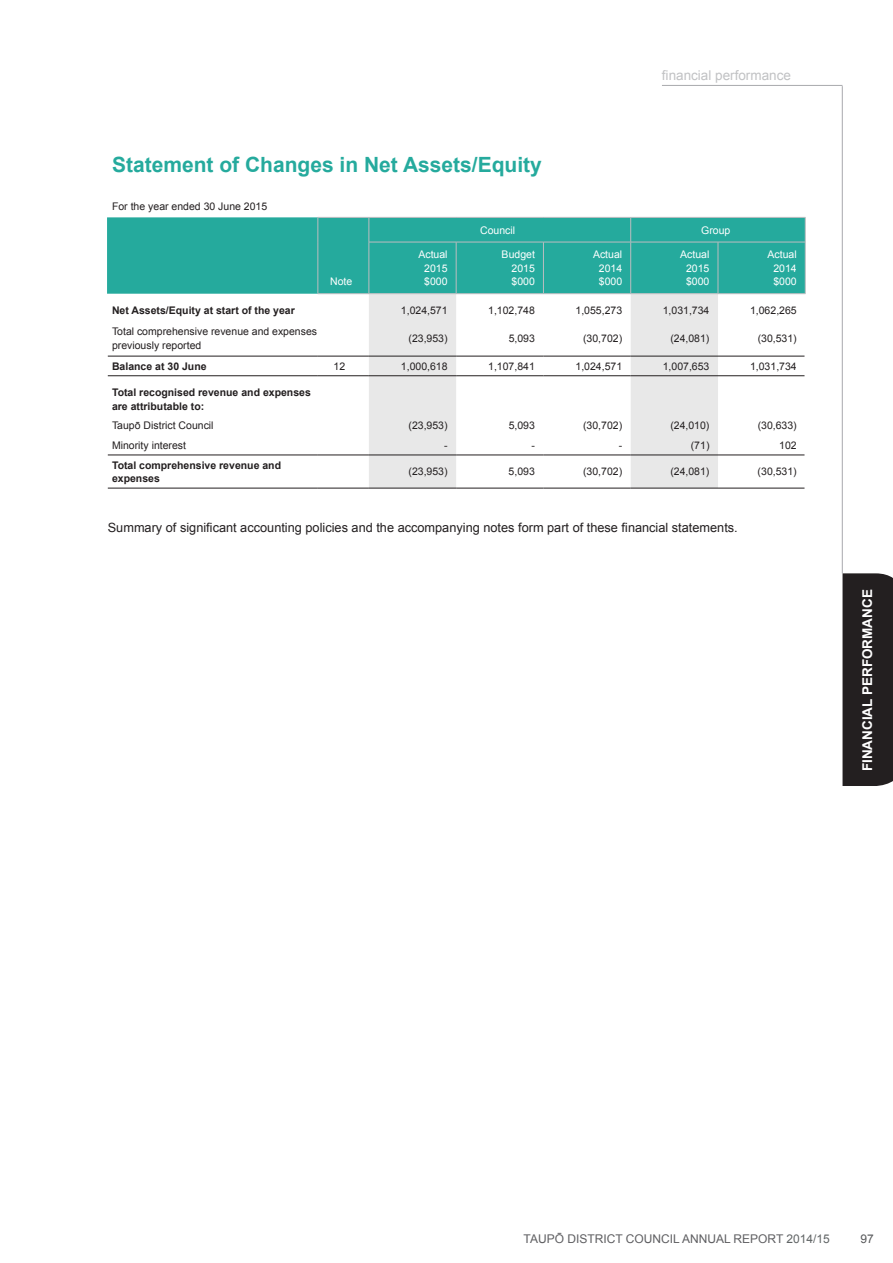
<style>
.page{position:relative;width:893px;height:1263px;background:#fff}
.page>*{position:absolute;margin:0;border:0;box-sizing:border-box;transform-origin:0 0}
.Heading_2{font:700 21px "Arial";color:#25aa9d}
.t1{font:700 13.5px "Arial";color:#fff}
.t2{font:13.5px "Arial";color:#c1c2c4}
.t3{font:12.75px "Arial";color:#231f20}
.t4{font:12px "Arial";color:#5f5f62}
.t5{font:12px "Arial";color:#57585a}
.t6{font:10.5px/13.5px "Arial";color:#231f20}
.t7{font:700 10.5px/13.5px "Arial";color:#231f20}
.t8{font:10.5px "Arial";color:#fff}
.s1{color:#606465}
</style>
<div class="page">
<hr style="left:842px;top:86px;width:1px;height:487px;background:#a8a9ad">
<div style="left:842px;top:573px;width:51px;height:213px;background:#231f20"></div>
<hr style="left:662px;top:85px;width:180px;height:1px;background:#a8a9ad">
<div style="left:107px;top:217px;width:698px;height:77px;background:#25aa9d"></div>
<svg style="left:369px;top:294px;width:349px;height:194px;fill:#e8e8e8"></svg>
<svg style="left:805px;top:218px;width:1px;height:24px"></svg>
<hr style="left:456px;top:242px;width:1px;height:51px;background:#bcbdc0">
<hr style="left:543px;top:242px;width:1px;height:51px;background:#bcbdc0">
<hr style="left:630px;top:242px;width:1px;height:51px;background:#bcbdc0">
<hr style="left:718px;top:242px;width:1px;height:51px;background:#bcbdc0">
<hr style="left:805px;top:242px;width:1px;height:51px;background:#bcbdc0">
<hr style="left:369px;top:293px;width:87px;height:1px;background:#bcbdc0">
<hr style="left:456px;top:293px;width:87px;height:1px;background:#bcbdc0">
<hr style="left:543px;top:293px;width:88px;height:1px;background:#bcbdc0">
<hr style="left:631px;top:293px;width:87px;height:1px;background:#bcbdc0">
<hr style="left:718px;top:293px;width:87px;height:1px;background:#bcbdc0">
<hr style="left:369px;top:217px;width:87px;height:1px;background:#bcbdc0">
<hr style="left:456px;top:217px;width:87px;height:1px;background:#bcbdc0">
<hr style="left:543px;top:217px;width:88px;height:1px;background:#bcbdc0">
<hr style="left:369px;top:242px;width:87px;height:1px;background:#bcbdc0">
<hr style="left:456px;top:242px;width:87px;height:1px;background:#bcbdc0">
<hr style="left:543px;top:242px;width:88px;height:1px;background:#bcbdc0">
<hr style="left:631px;top:217px;width:87px;height:1px;background:#bcbdc0">
<svg style="left:630px;top:218px;width:1px;height:24px"></svg>
<hr style="left:718px;top:217px;width:87px;height:1px;background:#bcbdc0">
<hr style="left:631px;top:242px;width:87px;height:1px;background:#bcbdc0">
<hr style="left:718px;top:242px;width:87px;height:1px;background:#bcbdc0">
<hr style="left:318px;top:217px;width:51px;height:1px;background:#bcbdc0">
<svg style="left:318px;top:218px;width:1px;height:24px"></svg>
<svg style="left:369px;top:218px;width:1px;height:24px"></svg>
<hr style="left:318px;top:242px;width:1px;height:51px;background:#bcbdc0">
<hr style="left:369px;top:242px;width:1px;height:51px;background:#bcbdc0">
<hr style="left:318px;top:293px;width:51px;height:1px;background:#bcbdc0">
<hr style="left:108px;top:356px;width:210px;height:1px;background:#231f20">
<hr style="left:318px;top:356px;width:51px;height:1px;background:#231f20">
<hr style="left:369px;top:356px;width:87px;height:1px;background:#231f20">
<hr style="left:456px;top:356px;width:87px;height:1px;background:#231f20">
<hr style="left:543px;top:356px;width:88px;height:1px;background:#231f20">
<hr style="left:631px;top:356px;width:87px;height:1px;background:#231f20">
<hr style="left:718px;top:356px;width:86px;height:1px;background:#231f20">
<hr style="left:108px;top:375px;width:210px;height:1px;background:#231f20">
<hr style="left:318px;top:375px;width:51px;height:1px;background:#231f20">
<hr style="left:369px;top:375px;width:87px;height:1px;background:#231f20">
<hr style="left:456px;top:375px;width:87px;height:1px;background:#231f20">
<hr style="left:543px;top:375px;width:88px;height:1px;background:#231f20">
<hr style="left:631px;top:375px;width:87px;height:1px;background:#231f20">
<hr style="left:718px;top:375px;width:86px;height:1px;background:#231f20">
<hr style="left:108px;top:455px;width:210px;height:1px;background:#231f20">
<hr style="left:318px;top:455px;width:51px;height:1px;background:#231f20">
<hr style="left:369px;top:455px;width:87px;height:1px;background:#231f20">
<hr style="left:456px;top:455px;width:87px;height:1px;background:#231f20">
<hr style="left:543px;top:455px;width:88px;height:1px;background:#231f20">
<hr style="left:631px;top:455px;width:87px;height:1px;background:#231f20">
<hr style="left:718px;top:455px;width:86px;height:1px;background:#231f20">
<hr style="left:108px;top:488px;width:210px;height:1px;background:#231f20">
<hr style="left:318px;top:488px;width:51px;height:1px;background:#231f20">
<hr style="left:369px;top:488px;width:87px;height:1px;background:#231f20">
<hr style="left:456px;top:488px;width:87px;height:1px;background:#231f20">
<hr style="left:543px;top:488px;width:88px;height:1px;background:#231f20">
<hr style="left:631px;top:488px;width:87px;height:1px;background:#231f20">
<hr style="left:718px;top:488px;width:86px;height:1px;background:#231f20">
<p class="Heading_2" style="left:112px;top:151px;width:431px">Statement of Changes in Net Assets/Equity</p>
<p class="t6" style="left:112px;top:199px;width:157px">For the year ended 30 June 2015</p>
<p class="t2" style="left:662px;top:66px;width:131px">financial performance</p>
<p class="t8" style="left:330px;top:275px;width:24px">Note</p>
<p class="t8" style="left:418px;top:248px;width:31px">Actual</p>
<p class="t8" style="left:424px;top:261px;width:25px">2015</p>
<p class="t8" style="left:424px;top:275px;width:25px">$000</p>
<p class="t8" style="left:480px;top:223px;width:37px">Council</p>
<p class="t8" style="left:701px;top:223px;width:31px">Group</p>
<p class="t8" style="left:502px;top:248px;width:35px">Budget</p>
<p class="t8" style="left:512px;top:261px;width:25px">2015</p>
<p class="t8" style="left:512px;top:275px;width:25px">$000</p>
<p class="t8" style="left:593px;top:248px;width:31px">Actual</p>
<p class="t8" style="left:599px;top:261px;width:25px">2014</p>
<p class="t8" style="left:599px;top:275px;width:25px">$000</p>
<p class="t8" style="left:680px;top:248px;width:31px">Actual</p>
<p class="t8" style="left:686px;top:261px;width:25px">2015</p>
<p class="t8" style="left:686px;top:275px;width:25px">$000</p>
<p class="t8" style="left:768px;top:248px;width:31px">Actual</p>
<p class="t8" style="left:773px;top:261px;width:25px">2014</p>
<p class="t8" style="left:773px;top:275px;width:25px">$000</p>
<p class="t7" style="left:112px;top:304px;width:184px">Net Assets/Equity at start of the year</p>
<p class="t6" style="left:401px;top:304px;width:48px">1,024,571</p>
<p class="t6" style="left:488px;top:304px;width:48px">1,102,748</p>
<p class="t6" style="left:575px;top:304px;width:48px">1,055,273</p>
<p class="t6" style="left:663px;top:304px;width:48px">1,031,734</p>
<p class="t6" style="left:750px;top:304px;width:48px">1,062,265</p>
<p class="t6" style="left:112px;top:325px;width:207px">Total comprehensive revenue and expenses previously reported</p>
<p class="t6" style="left:409px;top:332px;width:41px">(23,953)</p>
<p class="t6" style="left:509px;top:332px;width:28px">5,093</p>
<p class="t6" style="left:583px;top:332px;width:41px">(30,702)</p>
<p class="t6" style="left:670px;top:332px;width:41px">(24,081)</p>
<p class="t6" style="left:758px;top:332px;width:41px">(30,531)</p>
<p class="t7" style="left:112px;top:360px;width:96px">Balance at 30 June</p>
<p class="t6" style="left:334px;top:359px;width:13px">12</p>
<p class="t6" style="left:401px;top:359px;width:48px">1,000,618</p>
<p class="t6" style="left:488px;top:359px;width:48px">1,107,841</p>
<p class="t6" style="left:575px;top:359px;width:48px">1,024,571</p>
<p class="t6" style="left:663px;top:359px;width:48px">1,007,653</p>
<p class="t6" style="left:750px;top:359px;width:48px">1,031,734</p>
<p class="t7" style="left:112px;top:386px;width:200px">Total recognised revenue and expenses are attributable to:</p>
<p class="t6" style="left:112px;top:419px;width:103px">Taupō District Council</p>
<p class="t6" style="left:409px;top:419px;width:41px">(23,953)</p>
<p class="t6" style="left:509px;top:419px;width:28px">5,093</p>
<p class="t6" style="left:583px;top:419px;width:41px">(30,702)</p>
<p class="t6" style="left:670px;top:419px;width:41px">(24,010)</p>
<p class="t6" style="left:758px;top:419px;width:41px">(30,633)</p>
<p class="t6" style="left:112px;top:439px;width:76px">Minority interest</p>
<p class="t6" style="left:444px;top:439px;width:5px">-</p>
<p class="t6" style="left:531px;top:439px;width:5px">-</p>
<p class="t6" style="left:619px;top:439px;width:5px">-</p>
<p class="t6" style="left:691px;top:439px;width:20px">(71)</p>
<p class="t6" style="left:779px;top:439px;width:19px">102</p>
<p class="t7" style="left:112px;top:458px;width:171px">Total comprehensive revenue and expenses</p>
<p class="t6" style="left:409px;top:465px;width:41px">(23,953)</p>
<p class="t6" style="left:509px;top:465px;width:28px">5,093</p>
<p class="t6" style="left:583px;top:465px;width:41px">(30,702)</p>
<p class="t6" style="left:670px;top:465px;width:41px">(24,081)</p>
<p class="t6" style="left:758px;top:465px;width:41px">(30,531)</p>
<p class="t3" style="left:108px;top:519px;width:631px">Summary of significant accounting policies and the accompanying notes form part of these financial statements.</p>
<p class="t1" style="left:858px;top:771px;width:183px;rotate:-90deg">FINANCIAL PERFORMANCE</p>
<p class="t4" style="left:524px;top:1231px;width:308px">TAUPŌ DISTRICT COUNCIL ANNUAL REPORT <span class="s1">2014/15</span></p>
<p class="t5" style="left:860px;top:1231px;width:15px">97</p>
</div>
